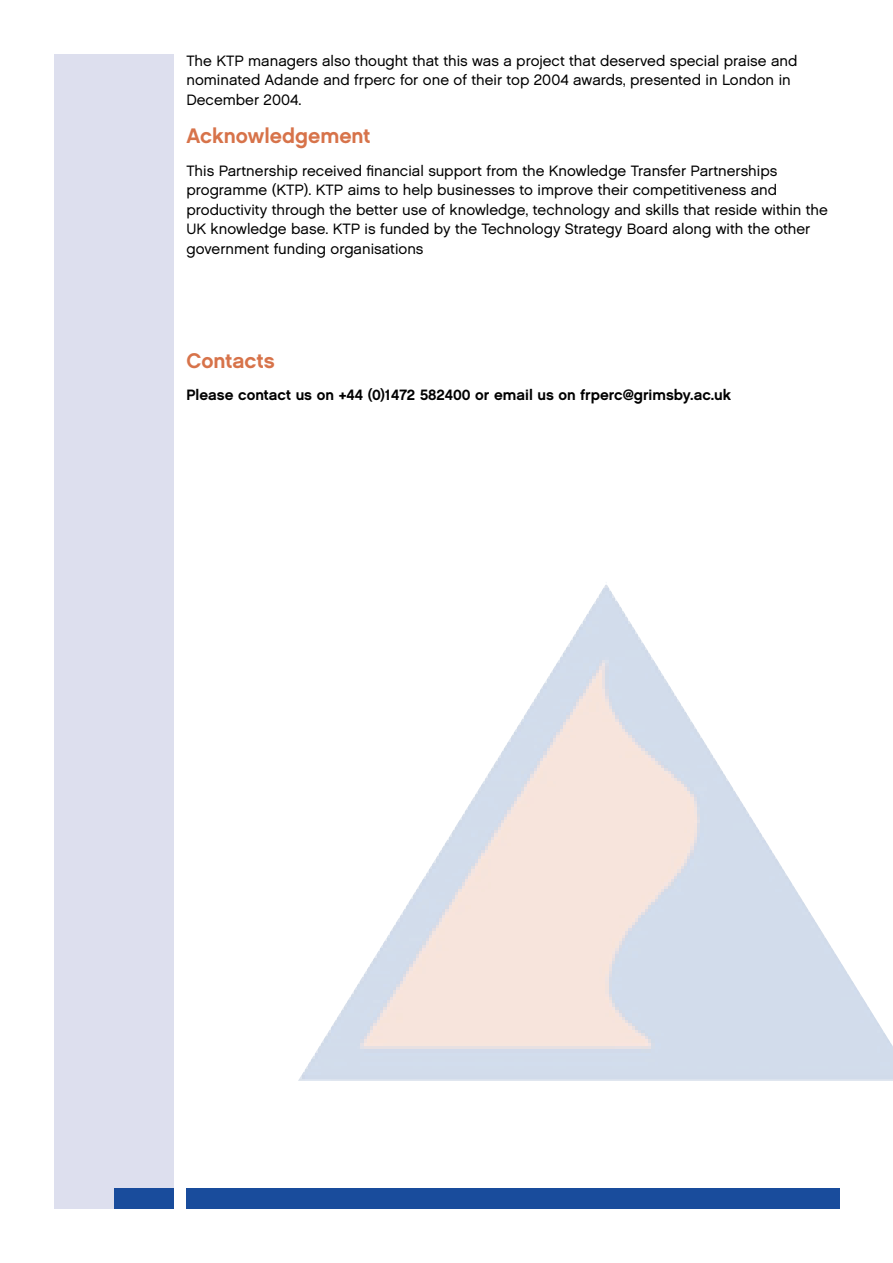
<style>
.page{position:relative;width:893px;height:1263px;background:#fff}
.page>*{position:absolute;margin:0;border:0;box-sizing:border-box;transform-origin:0 0}
.t1{font:21px "Chalet PS New York Nineteen Sixty";color:#d7734a}
.t2{font:15px/19.5px "Chalet PS London Nineteen Sixty";color:#000}
.t3{font:15px "Chalet PS New York Nineteen Sixty";color:#000}
</style>
<div class="page">
<img style="left:298px;top:584px;width:595px;height:497px">
<div style="left:55px;top:54px;width:119px;height:1155px;background:#dddfee"></div>
<div style="left:186px;top:1188px;width:654px;height:21px;background:#194c9c"></div>
<div style="left:114px;top:1188px;width:60px;height:21px;background:#194c9c"></div>
<p class="t2" style="left:186px;top:51px;width:613px">The KTP managers also thought that this was a project that deserved special praise and nominated Adande and frperc for one of their top 2004 awards, presented in London in<br>December 2004.</p>
<h1 class="t1" style="left:186px;top:123px;width:185px">Acknowledgement</h1>
<p class="t2" style="left:186px;top:160px;width:643px">This Partnership received financial support from the Knowledge Transfer Partnerships programme (KTP). KTP aims to help businesses to improve their competitiveness and productivity through the better use of knowledge, technology and skills that reside within the UK knowledge base. KTP is funded by the Technology Strategy Board along with the other government funding organisations</p>
<h1 class="t1" style="left:186px;top:348px;width:90px">Contacts</h1>
<p class="t3" style="left:186px;top:386px;width:546px">Please contact us on +44 (0)1472 582400 or email us on frperc@grimsby.ac.uk</p>
</div>
